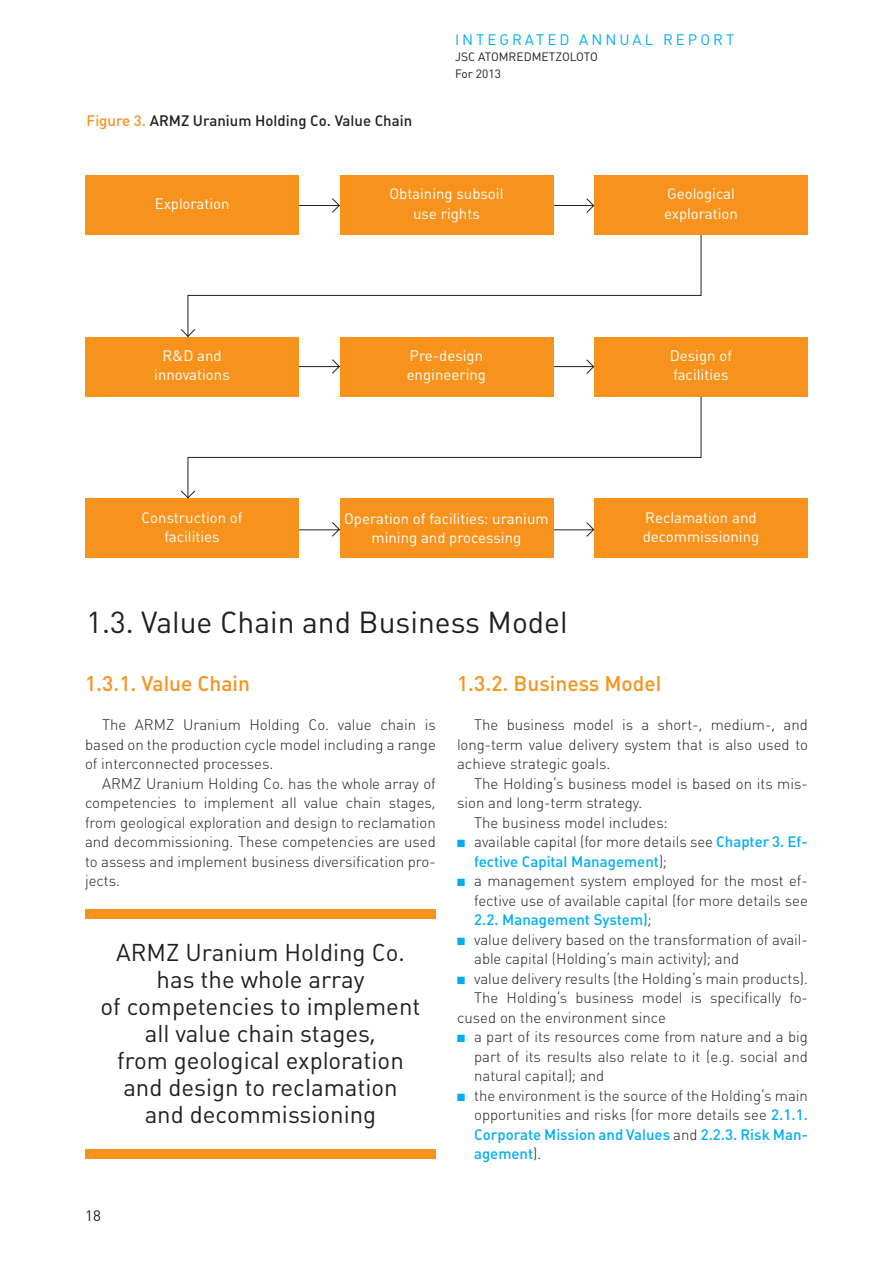
<style>
.page{position:relative;width:893px;height:1263px;background:#fff}
.page>*{position:absolute;margin:0;border:0;box-sizing:border-box;transform-origin:0 0}
.head_1{font:30px "Plumb";color:#231f20}
.level_2{font:24px/27px "Plumb";color:#231f20;text-align:center}
.level_2-2{font:500 21px "Plumb";color:#f7931d}
.текст{font:300 15px/19.5px "Plumb";color:#231f20;text-align:justify}
._4picts{font:15px/19.5px "Plumb";color:#fff;text-align:center}
.tables_picts{font:500 15px "Plumb";color:#231f20}
.t1{font:15px "Plumb";letter-spacing:.2em;color:#00aeef}
.t2{font:15px "Plumb";color:#231f20}
.t3{font:12px/16.5px "Plumb";color:#231f20}
.s1{color:#f7931d}
.s2{color:#00aeef}
.s3{font-weight:500;color:#00aeef}
</style>
<div class="page">
<svg style="left:187px;top:395px;width:515px;height:105px"></svg>
<svg style="left:187px;top:233px;width:515px;height:105px"></svg>
<hr style="left:294px;top:366px;width:317px;height:1px;background:#231f20">
<hr style="left:294px;top:529px;width:317px;height:1px;background:#231f20">
<hr style="left:289px;top:205px;width:316px;height:1px;background:#231f20">
<div style="left:85px;top:909px;width:351px;height:10px;background:#f7931d"></div>
<div style="left:85px;top:1148px;width:351px;height:10px;background:#f7931d"></div>
<div style="left:85px;top:175px;width:214px;height:60px;background:#f7931d"></div>
<div style="left:340px;top:175px;width:213px;height:60px;background:#f7931d"></div>
<div style="left:594px;top:175px;width:214px;height:60px;background:#f7931d"></div>
<div style="left:85px;top:337px;width:214px;height:59px;background:#f7931d"></div>
<div style="left:340px;top:337px;width:213px;height:59px;background:#f7931d"></div>
<div style="left:594px;top:337px;width:214px;height:59px;background:#f7931d"></div>
<div style="left:85px;top:498px;width:214px;height:60px;background:#f7931d"></div>
<div style="left:340px;top:498px;width:213px;height:60px;background:#f7931d"></div>
<div style="left:594px;top:498px;width:214px;height:60px;background:#f7931d"></div>
<svg style="left:332px;top:198px;width:8px;height:15px"></svg>
<svg style="left:586px;top:198px;width:9px;height:15px"></svg>
<svg style="left:331px;top:359px;width:9px;height:15px"></svg>
<svg style="left:586px;top:359px;width:9px;height:15px"></svg>
<svg style="left:331px;top:522px;width:9px;height:15px"></svg>
<svg style="left:586px;top:522px;width:9px;height:15px"></svg>
<svg style="left:180px;top:490px;width:16px;height:9px"></svg>
<svg style="left:180px;top:328px;width:16px;height:9px"></svg>
<p class="tables_picts" style="left:87px;top:112px;width:327px"><span class="s1">Figure 3.</span> ARMZ Uranium Holding Co. Value Chain</p>
<p class="t1" style="left:455px;top:31px;width:281px">INTEGRATED ANNUAL REPORT</p>
<p class="t3" style="left:455px;top:49px;width:144px">JSC ATOMREDMETZOLOTO<br>For 2013</p>
<p class="_4picts" style="left:155px;top:194px;width:76px">Exploration</p>
<p class="_4picts" style="left:162px;top:346px;width:61px">R&amp;D and</p>
<p class="_4picts" style="left:154px;top:365px;width:77px">innovations</p>
<p class="_4picts" style="left:142px;top:508px;width:103px">Construction of</p>
<p class="_4picts" style="left:164px;top:527px;width:57px">facilities</p>
<p class="_4picts" style="left:389px;top:184px;width:116px">Obtaining subsoil</p>
<p class="_4picts" style="left:413px;top:204px;width:68px">use rights</p>
<p class="_4picts" style="left:410px;top:346px;width:75px">Pre-design</p>
<p class="_4picts" style="left:407px;top:365px;width:81px">engineering</p>
<p class="_4picts" style="left:667px;top:184px;width:69px">Geological</p>
<p class="_4picts" style="left:664px;top:204px;width:75px">exploration</p>
<p class="_4picts" style="left:670px;top:346px;width:64px">Design of</p>
<p class="_4picts" style="left:673px;top:365px;width:57px">facilities</p>
<p class="_4picts" style="left:344px;top:508px;width:206px">Operation of facilities: uranium mining and processing</p>
<p class="_4picts" style="left:645px;top:508px;width:113px">Reclamation and</p>
<p class="_4picts" style="left:643px;top:527px;width:118px">decommissioning</p>
<p class="head_1" style="left:87px;top:605px;width:483px">1.3. Value Chain and Business Model</p>
<p class="level_2-2" style="left:85px;top:672px;width:167px">1.3.1. Value Chain</p>
<p class="текст" style="left:85px;top:715px;width:352px;text-indent:17px">The ARMZ Uranium Holding Co. value chain is based on the production cycle model including a range of interconnected processes.</p>
<p class="текст" style="left:85px;top:774px;width:352px;text-indent:17px">ARMZ Uranium Holding Co. has the whole array of competencies to implement all value chain stages, from geological exploration and design to reclamation and decommissioning. These competencies are used to assess and implement business diversification pro&shy;jects.</p>
<p class="level_2" style="left:101px;top:939px;width:321px">ARMZ Uranium Holding Co. has the whole array<br>of competencies to implement all value chain stages,<br>from geological exploration and design to reclamation<br>and decommissioning</p>
<p class="t2" style="left:85px;top:1207px;width:17px">18</p>
<p class="level_2-2" style="left:457px;top:672px;width:206px">1.3.2. Business Model</p>
<p class="текст" style="left:457px;top:715px;width:352px;text-indent:17px">The business model is a short-, medium-, and long-term value delivery system that is also used to achieve strategic goals.</p>
<p class="текст" style="left:457px;top:774px;width:352px;text-indent:17px">The Holding’s business model is based on its mis&shy;sion and long-term strategy.</p>
<p class="текст" style="left:474px;top:813px;width:195px">The business model includes:</p>
<p class="текст" style="left:474px;top:832px;width:335px;text-indent:-17px"><span class="s2">■</span> available capital (for more details see <span class="s3">Chapter 3. Ef&shy;fective Capital Management</span>);</p>
<p class="текст" style="left:474px;top:871px;width:335px;text-indent:-17px"><span class="s2">■</span> a management system employed for the most ef&shy;fective use of available capital (for more details see <span class="s3">2.2. Management System)</span>;</p>
<p class="текст" style="left:474px;top:930px;width:335px;text-indent:-17px"><span class="s2">■</span> value delivery based on the transformation of avail&shy;able capital (Holding’s main activity); and</p>
<p class="текст" style="left:457px;top:969px;width:352px"><span class="s2">■</span> value delivery results (the Holding’s main products).</p>
<p class="текст" style="left:457px;top:988px;width:352px;text-indent:17px">The Holding’s business model is specifically fo&shy;cused on the environment since</p>
<p class="текст" style="left:474px;top:1027px;width:335px;text-indent:-17px"><span class="s2">■</span> a part of its resources come from nature and a big part of its results also relate to it (e.g. social and natural capital); and</p>
<p class="текст" style="left:474px;top:1086px;width:335px;text-indent:-17px"><span class="s2">■</span> the environment is the source of the Holding’s main opportunities and risks (for more details see <span class="s3">2.1.1.<br>Corporate Mission and Values</span> and <span class="s3">2.2.3. Risk Man&shy;agement</span>).</p>
</div>
